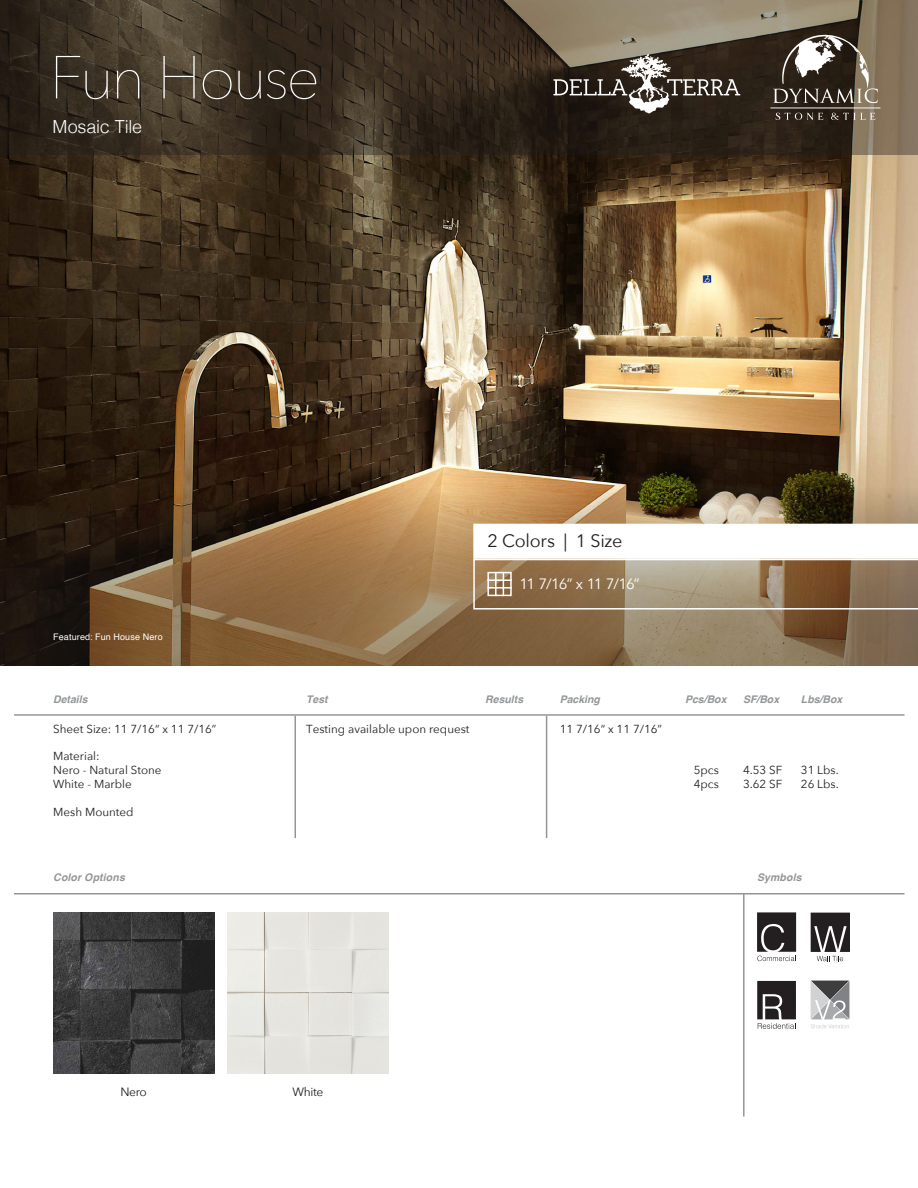
<style>
.page{position:relative;width:918px;height:1188px;background:#fff}
.page>*{position:absolute;margin:0;border:0;box-sizing:border-box;transform-origin:0 0}
.t1{font:200 60px "Avenir Next";letter-spacing:-.045em;color:#fff}
.t2{font:18px "Avenir Next";letter-spacing:-.015em;color:#231f20}
.t3{font:300 18px "Helvetica";letter-spacing:-.01em;color:#fff}
.t4{font:15px "Avenir Next";letter-spacing:-.09em;color:#fff}
.t5{font:12px "Avenir Next";letter-spacing:-.035em;color:#231f20}
.t6{font:11.7px "Avenir Next";color:#231f20}
.t7{font:italic 700 10.5px "Helvetica";color:#939698}
.t8{font:9px "Helvetica";letter-spacing:.02em;color:#fff}
</style>
<div class="page">
<img style="left:0;top:154px;width:918px;height:333px">
<svg style="left:0;top:487px;width:918px;height:178px;background:#785d3e"></svg>
<hr style="left:295px;top:716px;width:1px;height:122px;background:#939698">
<hr style="left:743px;top:893px;width:2px;height:224px;background:#939698">
<hr style="left:546px;top:716px;width:1px;height:122px;background:#939698">
<hr style="left:14px;top:714px;width:891px;height:2px;background:#939698">
<hr style="left:14px;top:893px;width:891px;height:2px;background:#939698">
<img style="left:53px;top:912px;width:161px;height:161px">
<svg style="left:757px;top:912px;width:39px;height:49px"></svg>
<svg style="left:757px;top:981px;width:39px;height:48px"></svg>
<svg style="left:811px;top:913px;width:39px;height:48px"></svg>
<img style="left:228px;top:912px;width:160px;height:161px">
<svg style="left:811px;top:981px;width:38px;height:47px"></svg>
<svg style="left:0;top:0;width:918px;height:154px;background:#463b2d"></svg>
<svg style="left:776px;top:113px;width:47px;height:7px"></svg>
<svg style="left:831px;top:113px;width:44px;height:7px"></svg>
<svg style="left:773px;top:34px;width:105px;height:69px"></svg>
<hr style="left:770px;top:107px;width:111px;height:1px;background:#fff">
<svg style="left:553px;top:54px;width:187px;height:60px;background:#524a42"></svg>
<svg style="left:473px;top:524px;width:445px;height:86px"></svg>
<hr style="left:487px;top:579px;width:25px;height:2px;background:#fff">
<hr style="left:487px;top:587px;width:25px;height:2px;background:#fff">
<p class="t1" style="left:50px;top:27px;width:272px">Fun House</p>
<p class="t3" style="left:53px;top:111px;width:91px">Mosaic Tile</p>
<p class="t8" style="left:53px;top:630px;width:111px">Featured: Fun House Nero</p>
<p class="t2" style="left:487px;top:525px;width:136px">2 Colors | 1 Size</p>
<p class="t4" style="left:519px;top:571px;width:122px">11 7/16” x 11 7/16”</p>
<p class="t7" style="left:53px;top:691px;width:36px">Details</p>
<p class="t6" style="left:53px;top:719px;width:165px">Sheet Size: 11 7/16“ x 11 7/16”</p>
<p class="t6" style="left:53px;top:747px;width:48px">Material:</p>
<p class="t6" style="left:53px;top:760px;width:110px">Nero - Natural Stone</p>
<p class="t6" style="left:53px;top:774px;width:80px">White - Marble</p>
<p class="t6" style="left:53px;top:802px;width:82px">Mesh Mounted</p>
<p class="t7" style="left:306px;top:691px;width:23px">Test</p>
<p class="t7" style="left:485px;top:691px;width:39px">Results</p>
<p class="t7" style="left:685px;top:691px;width:43px">Pcs/Box</p>
<p class="t7" style="left:743px;top:691px;width:38px">SF/Box</p>
<p class="t7" style="left:801px;top:691px;width:43px">Lbs/Box</p>
<p class="t7" style="left:560px;top:691px;width:42px">Packing</p>
<p class="t6" style="left:560px;top:719px;width:104px">11 7/16“ x 11 7/16”</p>
<p class="t6" style="left:306px;top:719px;width:165px">Testing available upon request</p>
<p class="t6" style="left:694px;top:760px;width:27px">5pcs</p>
<p class="t6" style="left:694px;top:774px;width:27px">4pcs</p>
<p class="t6" style="left:743px;top:760px;width:41px">4.53 SF</p>
<p class="t6" style="left:743px;top:774px;width:41px">3.62 SF</p>
<p class="t6" style="left:801px;top:760px;width:39px">31 Lbs.</p>
<p class="t6" style="left:801px;top:774px;width:39px">26 Lbs.</p>
<p class="t7" style="left:53px;top:868px;width:73px">Color Options</p>
<p class="t7" style="left:757px;top:868px;width:46px">Symbols</p>
<p class="t5" style="left:120px;top:1082px;width:28px">Nero</p>
<p class="t5" style="left:293px;top:1082px;width:32px">White</p>
</div>
